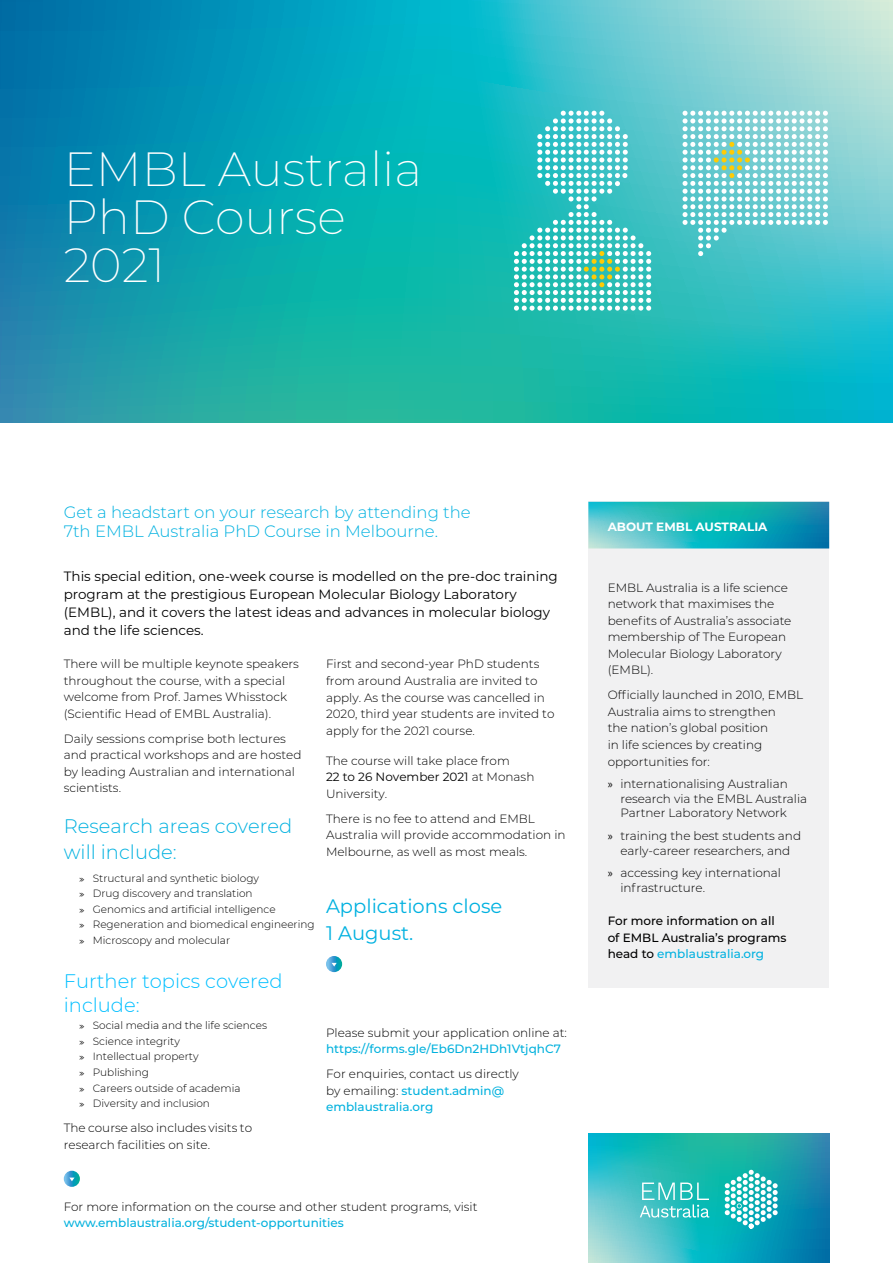
<style>
.page{position:relative;width:893px;height:1263px;background:#fff}
.page>*{position:absolute;margin:0;border:0;box-sizing:border-box;transform-origin:0 0}
.t1{font:200 48px/48px "Montserrat";color:#fff}
.t2{font:300 19.5px/26.2px "Montserrat";color:#00b1e0}
.t3{font:300 19.5px/23.4px "Montserrat";color:#00bfff}
.t4{font:19.5px/27.3px "Montserrat";color:#00b1e0}
.t5{font:300 16.5px/19.5px "Montserrat";color:#00b1e0}
.t6{font:13.5px/18.1px "Montserrat";color:#000}
.t7{font:300 12px/16.5px "Montserrat";color:#000}
.t8{font:500 12px "Montserrat";color:#02b1dd}
.t9{font:500 12px/16.5px "Montserrat";color:#000}
.t10{font:700 12px "Montserrat";color:#fff}
.t11{font:300 10.5px/15.6px "Montserrat";color:#000}
.s1{font-family:"Courier Std";font-weight:400}
.s2{font-weight:400}
.s3{font-weight:500;color:#01b1de}
.s4{font-family:"Myriad Pro";font-weight:400}
.s5{color:#00b1e0}
</style>
<div class="page">
<div style="left:588px;top:502px;width:241px;height:486px;background:#f1f1f2"></div>
<svg style="left:588px;top:502px;width:241px;height:46px;background:#26b0ba"></svg>
<svg style="left:0;top:0;width:893px;height:422px;background:#22aeb8"></svg>
<svg style="left:588px;top:1134px;width:241px;height:129px;background:#29aeb9"></svg>
<svg style="left:640px;top:1170px;width:138px;height:58px;background:#47c6c4"></svg>
<svg style="left:64px;top:1171px;width:16px;height:16px"></svg>
<svg style="left:69px;top:1177px;width:6px;height:4px"></svg>
<svg style="left:326px;top:956px;width:16px;height:16px"></svg>
<svg style="left:332px;top:963px;width:5px;height:3px"></svg>
<svg style="left:514px;top:111px;width:137px;height:200px;background:#5bccc9"></svg>
<svg style="left:682px;top:111px;width:146px;height:145px"></svg>
<h1 class="t1" style="left:64px;top:144px;width:360px">EMBL Australia<br>PhD Course<br>2021</h1>
<h3 class="t5" style="left:64px;top:502px;width:408px">Get a headstart on your research by attending the<br>7th EMBL Australia PhD Course in Melbourne.</h3>
<p class="t6" style="left:64px;top:566px;width:495px">This special edition, one-week course is modelled on the pre-doc training program at the prestigious European Molecular Biology Laboratory (EMBL), and it covers the latest ideas and advances in molecular biology and the life sciences.</p>
<p class="t7" style="left:64px;top:655px;width:237px">There will be multiple keynote speakers throughout the course, with a special welcome from Prof. James Whisstock (Scientific Head of EMBL Australia).</p>
<p class="t7" style="left:64px;top:730px;width:239px">Daily sessions comprise both lectures and practical workshops and are hosted by leading Australian and international scientists.</p>
<h2 class="t2" style="left:64px;top:812px;width:230px">Research areas covered will include:</h2>
<p class="t11" style="left:79px;top:870px;width:237px"><span class="s1">»</span> Structural and synthetic biology<br><span class="s1">»</span> Drug discovery and translation<br><span class="s1">»</span> Genomics and artificial intelligence<br><span class="s1">»</span> Regeneration and biomedical engineering <span class="s1">»</span> Microscopy and molecular</p>
<p class="t7" style="left:326px;top:655px;width:230px">First and second-year PhD students from around Australia are invited to apply. As the course was cancelled in 2020, third year students are invited to apply for the 2021 course.</p>
<p class="t7" style="left:326px;top:752px;width:210px">The course will take place from<br><span class="s2">22 to 26 November 2021</span> at Monash<br>University.</p>
<p class="t7" style="left:326px;top:810px;width:241px">There is no fee to attend and EMBL<br>Australia will provide accommodation in<br>Melbourne, as well as most meals.</p>
<h2 class="t4" style="left:326px;top:892px;width:178px">Applications close<br>1 August.</h2>
<h2 class="t3" style="left:64px;top:969px;width:220px">Further topics covered include:</h2>
<p class="t11" style="left:79px;top:1017px;width:190px"><span class="s1">»</span> Social media and the life sciences <span class="s1">»</span> Science integrity<br><span class="s1">»</span> Intellectual property<br><span class="s1">»</span> Publishing<br><span class="s1">»</span> Careers outside of academia<br><span class="s1">»</span> Diversity and inclusion</p>
<p class="t7" style="left:64px;top:1119px;width:190px">The course also includes visits to research facilities on site.</p>
<p class="t7" style="left:326px;top:1024px;width:242px">Please submit your application online at:</p>
<p class="t8" style="left:326px;top:1040px;width:236px">https://forms.gle/Eb6Dn2HDh1VtjqhC7</p>
<p class="t7" style="left:326px;top:1065px;width:194px">For enquiries, contact us directly by emailing: <span class="s3">student.admin@ emblaustralia.org</span></p>
<p class="t7" style="left:64px;top:1198px;width:415px">For more information on the course and other student programs, visit</p>
<p class="t8" style="left:64px;top:1215px;width:282px">www.emblaustralia.org/student-opportunities</p>
<p class="t10" style="left:608px;top:518px;width:161px">ABOUT EMBL AUSTRALIA</p>
<p class="t7" style="left:608px;top:579px;width:185px">EMBL Australia is a life science network that maximises the benefits of Australia’s associate membership of The European<br>Molecular Biology Laboratory (EMBL).</p>
<p class="t7" style="left:608px;top:687px;width:197px">Officially launched in 2010, EMBL<br>Australia aims to strengthen<br>the nation’s global position<br>in life sciences by creating opportunities for:</p>
<p class="t7" style="left:620px;top:776px;width:188px;line-height:14.4px;text-indent:-13px"><span class="s4">»</span> internationalising Australian research via the EMBL Australia<br>Partner Laboratory Network</p>
<p class="t7" style="left:608px;top:828px;width:195px;line-height:14.4px;text-align:center"><span class="s4">»</span> training the best students and early-career researchers, and</p>
<p class="t7" style="left:620px;top:865px;width:162px;line-height:14.4px;text-indent:-13px"><span class="s4">»</span> accessing key international infrastructure.</p>
<p class="t9" style="left:608px;top:912px;width:180px">For more information on all of EMBL Australia’s programs head to <span class="s5">emblaustralia.org</span></p>
</div>
